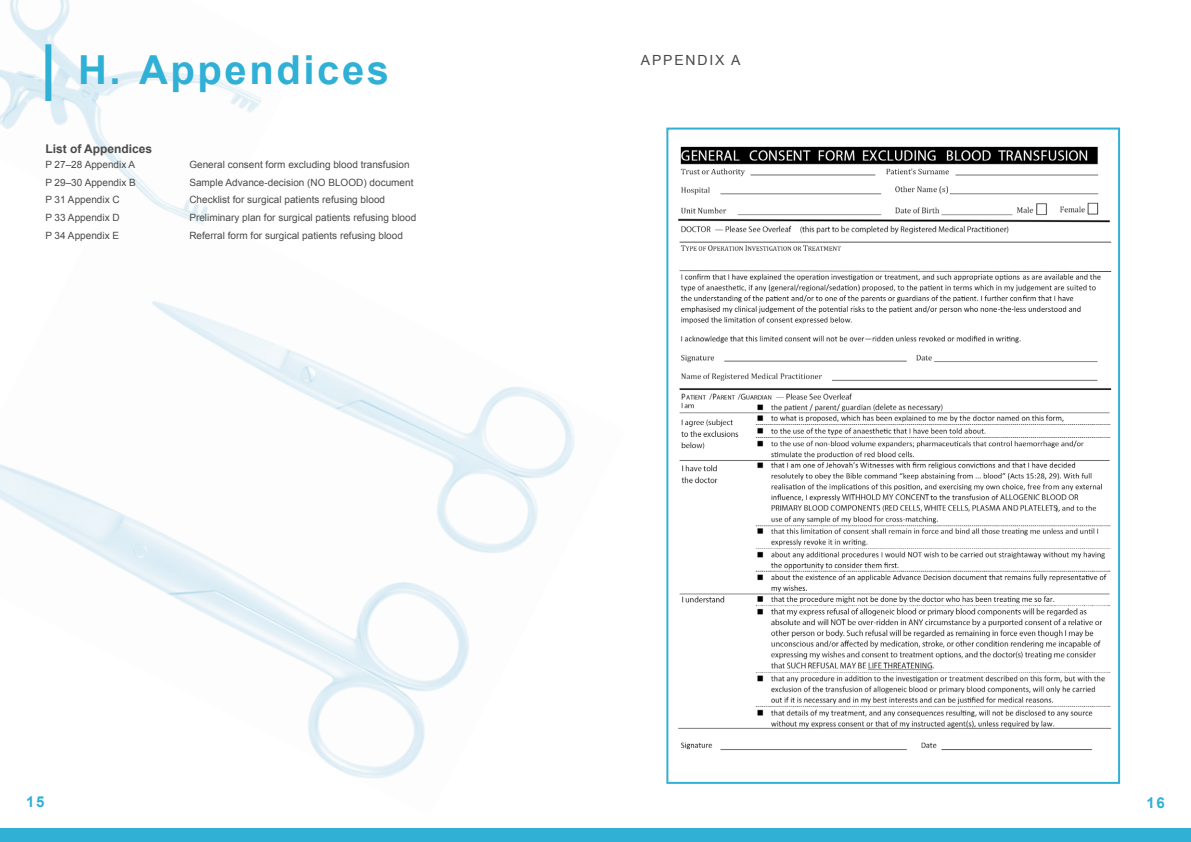
<style>
.page{position:relative;width:1191px;height:842px;background:#fff}
.page>*{position:absolute;margin:0;border:0;box-sizing:border-box;transform-origin:0 0}
._11_HEADING_40PT{font:700 40px "Arial";letter-spacing:.065em;color:#30b0d5}
.t1{font:700 15px "Arial";color:#30b0d5}
._16_BODY_COPY_SUBHEA{font:14px "Arial";letter-spacing:.13em;color:#4a4a49}
._20_BODY_COPY_SUB_SU{font:700 12px "Arial";color:#4a4a49}
._14_BODY_COPY_10PT{font:10px "Arial";color:#4a4a49}
</style>
<div class="page">
<div style="left:595px;top:828px;width:596px;height:14px;background:#30b0d5"></div>
<div style="left:0;top:828px;width:595px;height:14px;background:#30b0d5"></div>
<img style="left:0;top:301px;width:575px;height:478px">
<img style="left:0;top:0;width:262px;height:225px">
<div style="left:45px;top:44px;width:6px;height:57px;background:#30b0d5"></div>
<img style="left:678px;top:146px;width:434px;height:605px">
<div style="left:666px;top:128px;width:454px;height:656px;border:2px solid #30b0d5"></div>
<p class="_11_HEADING_40PT" style="left:78px;top:44px;width:313px">H. Appendices</p>
<p class="_16_BODY_COPY_SUBHEA" style="left:641px;top:51px;width:101px">APPENDIX A</p>
<p class="_20_BODY_COPY_SUB_SU" style="left:45px;top:141px;width:108px">List of Appendices</p>
<p class="_14_BODY_COPY_10PT" style="left:45px;top:158px;width:91px">P 27–28 Appendix A</p>
<p class="_14_BODY_COPY_10PT" style="left:189px;top:158px;width:222px">General consent form excluding blood transfusion</p>
<p class="_14_BODY_COPY_10PT" style="left:45px;top:176px;width:92px">P 29–30 Appendix B</p>
<p class="_14_BODY_COPY_10PT" style="left:189px;top:176px;width:225px">Sample Advance-decision (NO BLOOD) document</p>
<p class="_14_BODY_COPY_10PT" style="left:45px;top:193px;width:76px">P 31 Appendix C</p>
<p class="_14_BODY_COPY_10PT" style="left:189px;top:193px;width:197px">Checklist for surgical patients refusing blood</p>
<p class="_14_BODY_COPY_10PT" style="left:45px;top:211px;width:76px">P 33 Appendix D</p>
<p class="_14_BODY_COPY_10PT" style="left:189px;top:211px;width:228px">Preliminary plan for surgical patients refusing blood</p>
<p class="_14_BODY_COPY_10PT" style="left:45px;top:229px;width:75px">P 34 Appendix E</p>
<p class="_14_BODY_COPY_10PT" style="left:189px;top:229px;width:215px">Referral form for surgical patients refusing blood</p>
<h2 class="t1" style="left:26px;top:792px;width:20px">15</h2>
<h2 class="t1" style="left:1146px;top:793px;width:20px">16</h2>
</div>
